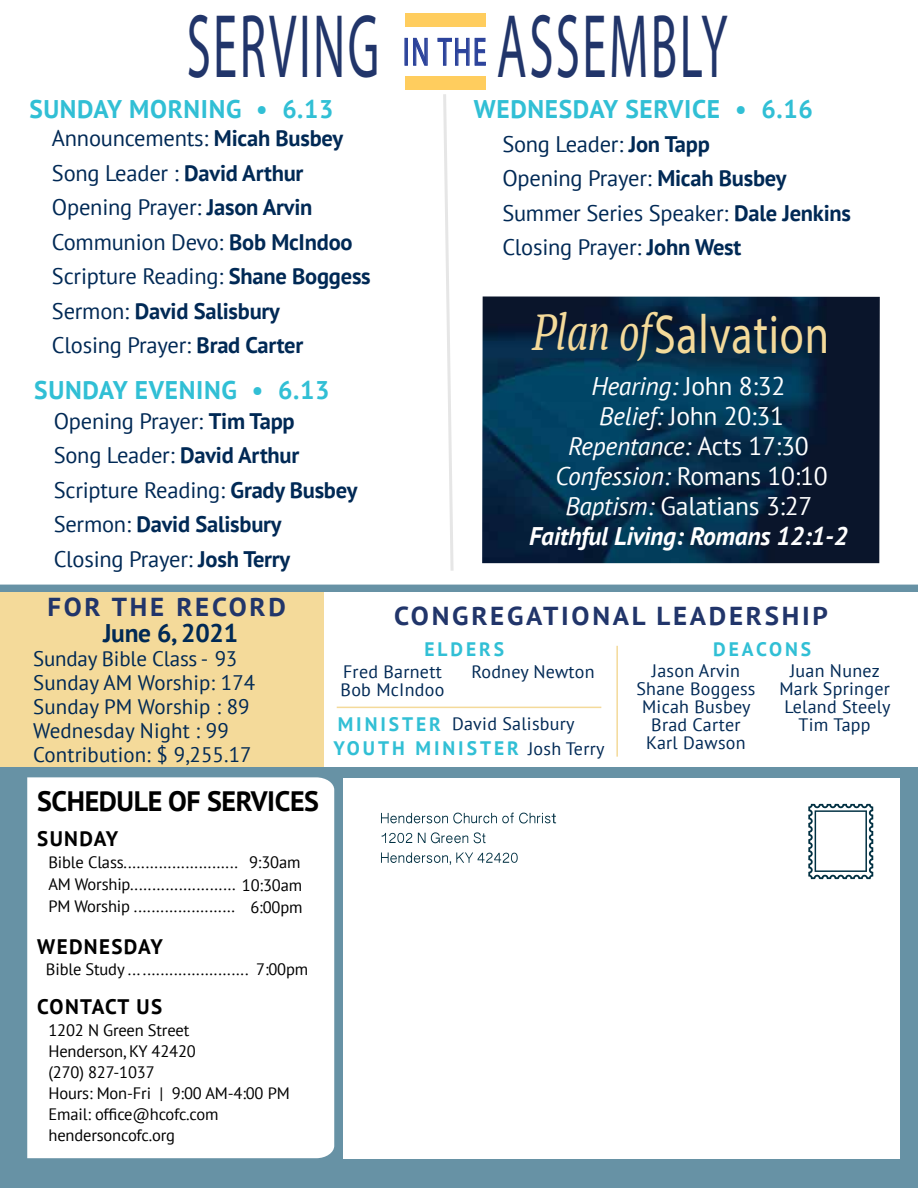
<style>
.page{position:relative;width:918px;height:1188px;background:#fff}
.page>*{position:absolute;margin:0;border:0;box-sizing:border-box;transform-origin:0 0}
.t1{font:90.9px "The Bold Font";letter-spacing:.05em;color:#21356a;scale:.54 1}
.t2{font:55.2px "The Bold Font";letter-spacing:.02em;color:#f4da9a;scale:.79 1}
.t3{font:39.75px "The Light Font";color:#2c439b;scale:.67 1}
.t4{font:700 28.05px "PT Sans";letter-spacing:-.015em;color:#000}
.t5{font:700 25.95px "PT Sans";letter-spacing:.1em;color:#21356a;scale:1.04 1}
.t6{font:25.5px/30px "PT Sans";letter-spacing:-.01em;color:#fff;text-align:center}
.t7{font:700 25.5px "PT Sans";letter-spacing:.025em;color:#31bfd5}
.t8{font:700 25.5px "PT Sans";letter-spacing:-.01em;color:#002955}
.t9{font:22.5px/34.5px "PT Sans";letter-spacing:-.01em;color:#002955}
.t10{font:21px/24px "PT Sans";letter-spacing:.005em;color:#002955}
.t11{font:700 21px "PT Sans";letter-spacing:.065em;color:#000}
.t12{font:700 21px "PT Sans";letter-spacing:.035em;color:#000}
.t13{font:700 19.5px "PT Sans";letter-spacing:.15em;color:#31bfd5}
.t14{font:18px/18px "PT Sans";letter-spacing:.015em;color:#002955;text-align:center}
.t15{font:16.5px/21px "PT Sans";letter-spacing:-.01em;color:#000}
.s1{font-weight:700}
.s2{font-family:"PT Serif";font-style:italic;font-size:51px}
.s3{font-style:italic}
.s4{font-weight:700;font-style:italic}
.s5{font-weight:700;font-size:19.5px;color:#31bfd5}
.s6{font-weight:400;font-size:18px;color:#002955}
</style>
<div class="page">
<svg style="left:443px;top:94px;width:11px;height:477px"></svg>
<div style="left:404px;top:38px;width:4px;height:28px;border:1px solid #2c439b"></div>
<svg style="left:413px;top:37px;width:15px;height:29px"></svg>
<svg style="left:437px;top:37px;width:49px;height:29px"></svg>
<div style="left:406px;top:76px;width:80px;height:13px;background:#ffcd5e"></div>
<div style="left:406px;top:14px;width:80px;height:13px;background:#ffcd5e"></div>
<div style="left:0;top:583px;width:918px;height:605px;background:#6792a5"></div>
<div style="left:343px;top:778px;width:557px;height:380px;background:#fff"></div>
<svg style="left:808px;top:804px;width:65px;height:75px"></svg>
<div style="left:27px;top:777px;width:307px;height:381px;background:#fff"></div>
<svg style="left:381px;top:813px;width:175px;height:10px"></svg>
<svg style="left:382px;top:833px;width:30px;height:10px"></svg>
<svg style="left:418px;top:832px;width:50px;height:11px"></svg>
<svg style="left:474px;top:832px;width:12px;height:11px"></svg>
<svg style="left:381px;top:852px;width:137px;height:13px"></svg>
<div style="left:0;top:592px;width:918px;height:175px;background:#fff"></div>
<hr style="left:0;top:582px;width:918px;height:3px;background:#fff">
<hr style="left:616px;top:646px;width:2px;height:111px;background:#f4da9a">
<hr style="left:337px;top:707px;width:264px;height:1px;background:#f4da9a">
<div style="left:0;top:592px;width:324px;height:175px;background:#f4da9a"></div>
<img style="left:482px;top:296px;width:398px;height:267px">
<h1 class="t1" style="left:187px;top:-9px;width:359px">SERVING</h1>
<p class="t7" style="left:29px;top:92px;width:306px">SUNDAY MORNING • 6.13</p>
<p class="t9" style="left:52px;top:121px;width:320px">Announcements: <span class="s1">Micah Busbey<br></span>Song Leader : <span class="s1">David Arthur<br></span>Opening Prayer: <span class="s1">Jason Arvin<br></span>Communion Devo: <span class="s1">Bob McIndoo<br></span>Scripture Reading: <span class="s1">Shane Boggess<br></span>Sermon: <span class="s1">David Salisbury<br></span>Closing Prayer: <span class="s1">Brad Carter</span></p>
<p class="t7" style="left:34px;top:373px;width:297px">SUNDAY EVENING • 6.13</p>
<p class="t9" style="left:54px;top:403px;width:305px">Opening Prayer: <span class="s1">Tim Tapp<br></span>Song Leader: <span class="s1">David Arthur<br></span>Scripture Reading: <span class="s1">Grady Busbey<br></span>Sermon: <span class="s1">David Salisbury<br></span>Closing Prayer: <span class="s1">Josh Terry</span></p>
<h3 class="t3" style="left:403px;top:27px;width:126px">IN THE</h3>
<h1 class="t1" style="left:497px;top:-10px;width:429px">ASSEMBLY</h1>
<p class="t7" style="left:474px;top:92px;width:341px">WEDNESDAY SERVICE • 6.16</p>
<p class="t9" style="left:502px;top:126px;width:350px">Song Leader: <span class="s1">Jon Tapp<br></span>Opening Prayer: <span class="s1">Micah Busbey<br></span>Summer Series Speaker: <span class="s1">Dale Jenkins<br></span>Closing Prayer: <span class="s1">John West</span></p>
<h2 class="t2" style="left:533px;top:301px;width:377px"><span class="s2">Plan of</span>Salvation</h2>
<p class="t6" style="left:529px;top:370px;width:320px"><span class="s3">Hearing:</span> John 8:32<br><span class="s3">Belief:</span> John 20:31<br><span class="s3">Repentance:</span> Acts 17:30<br><span class="s3">Confession:</span> Romans 10:10<br><span class="s3">Baptism:</span> Galatians 3:27<br><span class="s4">Faithful Living: Romans 12:1-2</span></p>
<p class="t5" style="left:47px;top:589px;width:231px">FOR THE RECORD</p>
<p class="t8" style="left:103px;top:617px;width:137px">June 6, 2021</p>
<p class="t10" style="left:33px;top:647px;width:224px">Sunday Bible Class - 93<br>Sunday AM Worship: 174<br>Sunday PM Worship : 89<br>Wednesday Night : 99<br>Contribution: $ 9,255.17</p>
<p class="t4" style="left:37px;top:783px;width:283px">SCHEDULE OF SERVICES</p>
<p class="t11" style="left:37px;top:825px;width:83px">SUNDAY</p>
<p class="t15" style="left:48px;top:851px;width:255px;line-height:21.8px">Bible Class..........................<br>AM Worship........................ 10:30am<br>PM Worship .......................</p>
<p class="t15" style="left:249px;top:852px;width:53px">9:30am</p>
<p class="t15" style="left:250px;top:896px;width:54px">6:00pm</p>
<p class="t11" style="left:37px;top:932px;width:127px">WEDNESDAY</p>
<p class="t15" style="left:46px;top:958px;width:264px">Bible Study ... ........................ 7:00pm</p>
<p class="t12" style="left:37px;top:993px;width:127px">CONTACT US</p>
<p class="t15" style="left:48px;top:1019px;width:243px">1202 N Green Street<br>Henderson, KY 42420<br>(270) 827-1037<br>Hours: Mon-Fri | 9:00 AM-4:00 PM<br>Email: office@hcofc.com hendersoncofc.org</p>
<p class="t5" style="left:394px;top:599px;width:419px">CONGREGATIONAL LEADERSHIP</p>
<p class="t13" style="left:713px;top:636px;width:100px">DEACONS</p>
<p class="t14" style="left:636px;top:662px;width:121px">Jason Arvin<br>Shane Boggess<br>Micah Busbey<br>Brad Carter<br>Karl Dawson</p>
<p class="t14" style="left:779px;top:662px;width:113px">Juan Nunez<br>Mark Springer<br>Leland Steely<br>Tim Tapp</p>
<p class="t13" style="left:425px;top:636px;width:81px">ELDERS</p>
<p class="t14" style="left:341px;top:662px;width:105px;text-align:left">Fred Barnett<br>Bob McIndoo</p>
<p class="t14" style="left:471px;top:662px;width:125px">Rodney Newton</p>
<p class="t14" style="left:338px;top:715px;width:238px"><span class="s5">MINISTER</span> David Salisbury</p>
<p class="t13" style="left:333px;top:735px;width:273px">YOUTH MINISTER <span class="s6">Josh Terry</span></p>
</div>
